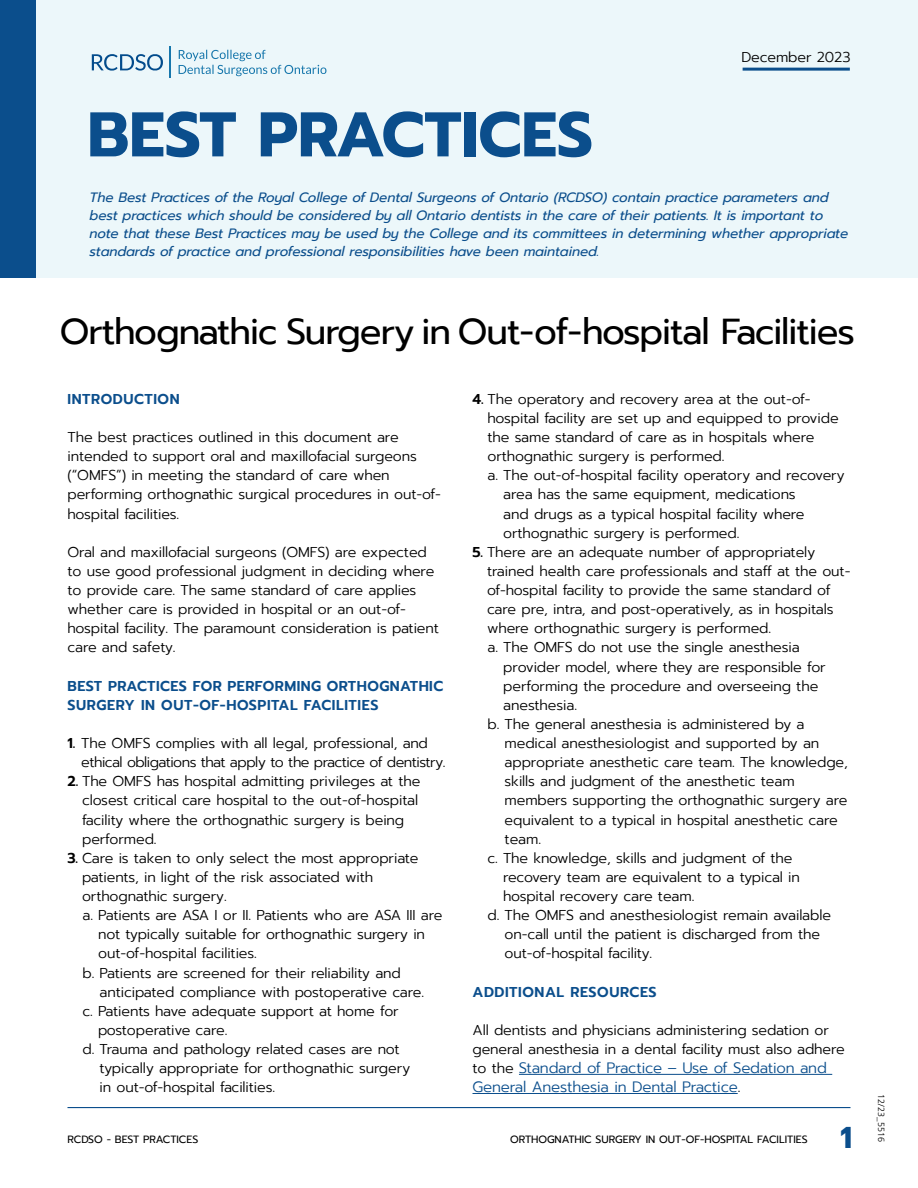
<style>
.page{position:relative;width:918px;height:1188px;background:#fff}
.page>*{position:absolute;margin:0;border:0;box-sizing:border-box;transform-origin:0 0}
.t1{font:700 63px "Prompt";color:#0b4e8c}
.t2{font:36px "Prompt";letter-spacing:-.03em;color:#000}
.t3{font:700 30px "Prompt";color:#0b4e8c}
.t4{font:300 15px "Prompt";letter-spacing:-.01em;color:#0b4e8c}
.t5{font:300 14.25px/19px "Prompt";letter-spacing:-.01em;color:#000}
.t6{font:600 14.25px/19px "Prompt";letter-spacing:.04em;color:#0b4e8c}
.t7{font:300 14.25px/19px "Prompt";letter-spacing:-.035em;color:#000}
.t8{font:italic 13.5px/18px "Prompt";letter-spacing:-.01em;color:#0b4e8c}
.t9{font:10.5px "Prompt";color:#000}
.t10{font:300 9px "Frutiger";letter-spacing:-.025em;color:#000}
.s1{font-weight:600}
.s2{font-size:14.25px;color:#000}
</style>
<div class="page">
<div style="left:0;top:0;width:918px;height:278px;background:#ecf7fa"></div>
<div style="left:0;top:0;width:36px;height:278px;background:#0b4e8c"></div>
<hr style="left:743px;top:68px;width:107px;height:3px;background:#0b4e8c">
<hr style="left:68px;top:1107px;width:782px;height:1px;background:#0b4e8c">
<svg style="left:179px;top:50px;width:147px;height:26px"></svg>
<hr style="left:169px;top:47px;width:1px;height:31px;background:#1777ac">
<svg style="left:92px;top:54px;width:71px;height:17px"></svg>
<hr style="left:519px;top:1074px;width:313px;height:1px;background:#0b4e8c">
<hr style="left:472px;top:1093px;width:266px;height:1px;background:#0b4e8c">
<p class="t5" style="left:741px;top:47px;width:111px">December 2023</p>
<h1 class="t1" style="left:87px;top:87px;width:507px">BEST PRACTICES</h1>
<p class="t8" style="left:90px;top:188px;width:760px">The Best Practices of the Royal College of Dental Surgeons of Ontario (RCDSO) contain practice parameters and best practices which should be considered by all Ontario dentists in the care of their patients. It is important to note that these Best Practices may be used by the College and its committees in determining whether appropriate standards of practice and professional responsibilities have been maintained.</p>
<h2 class="t2" style="left:60px;top:306px;width:797px">Orthognathic Surgery in Out-of-hospital Facilities</h2>
<h3 class="t6" style="left:68px;top:389px;width:114px">INTRODUCTION</h3>
<p class="t5" style="left:68px;top:428px;width:375px">The best practices outlined in this document are intended to support oral and maxillofacial surgeons (“OMFS”) in meeting the standard of care when performing orthognathic surgical procedures in out-of&shy;hospital facilities.</p>
<p class="t5" style="left:68px;top:542px;width:373px">Oral and maxillofacial surgeons (OMFS) are expected to use good professional judgment in deciding where to provide care. The same standard of care applies whether care is provided in hospital or an out-of&shy;hospital facility. The paramount consideration is patient care and safety.</p>
<h3 class="t6" style="left:68px;top:676px;width:377px">BEST PRACTICES FOR PERFORMING ORTHOGNATHIC<br>SURGERY IN OUT-OF-HOSPITAL FACILITIES</h3>
<p class="t7" style="left:81px;top:734px;width:366px;text-indent:-14px"><span class="s1">1.</span> The OMFS complies with all legal, professional, and ethical obligations that apply to the practice of dentistry.</p>
<p class="t5" style="left:82px;top:772px;width:340px;text-indent:-15px"><span class="s1">2.</span> The OMFS has hospital admitting privileges at the closest critical care hospital to the out-of-hospital facility where the orthognathic surgery is being performed.</p>
<p class="t5" style="left:68px;top:848px;width:353px"><span class="s1">3.</span> Care is taken to only select the most appropriate</p>
<p class="t5" style="left:82px;top:868px;width:293px">patients, in light of the risk associated with</p>
<p class="t5" style="left:82px;top:887px;width:146px">orthognathic surgery.</p>
<p class="t5" style="left:83px;top:906px;width:361px">a. Patients are ASA I or II. Patients who are ASA III are</p>
<p class="t5" style="left:98px;top:925px;width:328px">not typically suitable for orthognathic surgery in</p>
<p class="t5" style="left:98px;top:944px;width:160px">out-of-hospital facilities.</p>
<p class="t5" style="left:83px;top:963px;width:320px">b. Patients are screened for their reliability and</p>
<p class="t5" style="left:100px;top:982px;width:326px">anticipated compliance with postoperative care.</p>
<p class="t5" style="left:83px;top:1001px;width:318px">c. Patients have adequate support at home for</p>
<p class="t5" style="left:98px;top:1020px;width:131px">postoperative care.</p>
<p class="t5" style="left:83px;top:1040px;width:319px">d. Trauma and pathology related cases are not</p>
<p class="t5" style="left:100px;top:1059px;width:312px">typically appropriate for orthognathic surgery</p>
<p class="t5" style="left:100px;top:1078px;width:177px">in out-of-hospital facilities.</p>
<p class="t5" style="left:472px;top:389px;width:340px"><span class="s1">4.</span> The operatory and recovery area at the out-of-</p>
<p class="t5" style="left:488px;top:409px;width:353px">hospital facility are set up and equipped to provide</p>
<p class="t5" style="left:488px;top:428px;width:328px">the same standard of care as in hospitals where</p>
<p class="t5" style="left:488px;top:447px;width:239px">orthognathic surgery is performed.</p>
<p class="t5" style="left:488px;top:466px;width:359px">a. The out-of-hospital facility operatory and recovery</p>
<p class="t5" style="left:503px;top:485px;width:294px">area has the same equipment, medications</p>
<p class="t5" style="left:503px;top:504px;width:303px">and drugs as a typical hospital facility where</p>
<p class="t5" style="left:503px;top:523px;width:238px">orthognathic surgery is performed.</p>
<p class="t5" style="left:472px;top:542px;width:344px"><span class="s1">5.</span> There are an adequate number of appropriately</p>
<p class="t5" style="left:487px;top:562px;width:365px">trained health care professionals and staff at the out-</p>
<p class="t5" style="left:487px;top:581px;width:345px">of-hospital facility to provide the same standard of</p>
<p class="t5" style="left:487px;top:600px;width:348px">care pre, intra, and post-operatively, as in hospitals</p>
<p class="t5" style="left:487px;top:619px;width:286px">where orthognathic surgery is performed.</p>
<p class="t5" style="left:488px;top:638px;width:314px">a. The OMFS do not use the single anesthesia</p>
<p class="t5" style="left:503px;top:657px;width:324px">provider model, where they are responsible for</p>
<p class="t5" style="left:503px;top:676px;width:317px">performing the procedure and overseeing the</p>
<p class="t5" style="left:503px;top:695px;width:75px">anesthesia.</p>
<p class="t5" style="left:488px;top:715px;width:318px">b. The general anesthesia is administered by a</p>
<p class="t5" style="left:505px;top:734px;width:316px">medical anesthesiologist and supported by an</p>
<p class="t5" style="left:505px;top:753px;width:345px">appropriate anesthetic care team. The knowledge,</p>
<p class="t5" style="left:505px;top:772px;width:292px">skills and judgment of the anesthetic team</p>
<p class="t5" style="left:505px;top:791px;width:344px">members supporting the orthognathic surgery are</p>
<p class="t5" style="left:505px;top:810px;width:335px">equivalent to a typical in hospital anesthetic care</p>
<p class="t5" style="left:505px;top:829px;width:38px">team.</p>
<p class="t5" style="left:488px;top:848px;width:307px">c. The knowledge, skills and judgment of the</p>
<p class="t5" style="left:503px;top:868px;width:298px">recovery team are equivalent to a typical in</p>
<p class="t5" style="left:503px;top:887px;width:193px">hospital recovery care team.</p>
<p class="t5" style="left:488px;top:906px;width:345px">d. The OMFS and anesthesiologist remain available</p>
<p class="t5" style="left:505px;top:925px;width:317px">on-call until the patient is discharged from the</p>
<p class="t5" style="left:505px;top:944px;width:149px">out-of-hospital facility.</p>
<h3 class="t6" style="left:472px;top:982px;width:186px">ADDITIONAL RESOURCES</h3>
<p class="t5" style="left:472px;top:1020px;width:374px">All dentists and physicians administering sedation or general anesthesia in a dental facility must also adhere</p>
<p class="t4" style="left:472px;top:1058px;width:356px"><span class="s2">to the</span> Standard of Practice – Use of Sedation and</p>
<p class="t4" style="left:472px;top:1077px;width:269px">General Anesthesia in Dental Practice<span class="s2">.</span></p>
<p class="t9" style="left:68px;top:1131px;width:132px">RCDSO - BEST PRACTICES</p>
<p class="t9" style="left:510px;top:1131px;width:299px">ORTHOGNATHIC SURGERY IN OUT-OF-HOSPITAL FACILITIES</p>
<h3 class="t3" style="left:840px;top:1115px;width:13px">1</h3>
<p class="t10" style="left:886px;top:1094px;width:49px;rotate:90deg">12/23_5516</p>
</div>
